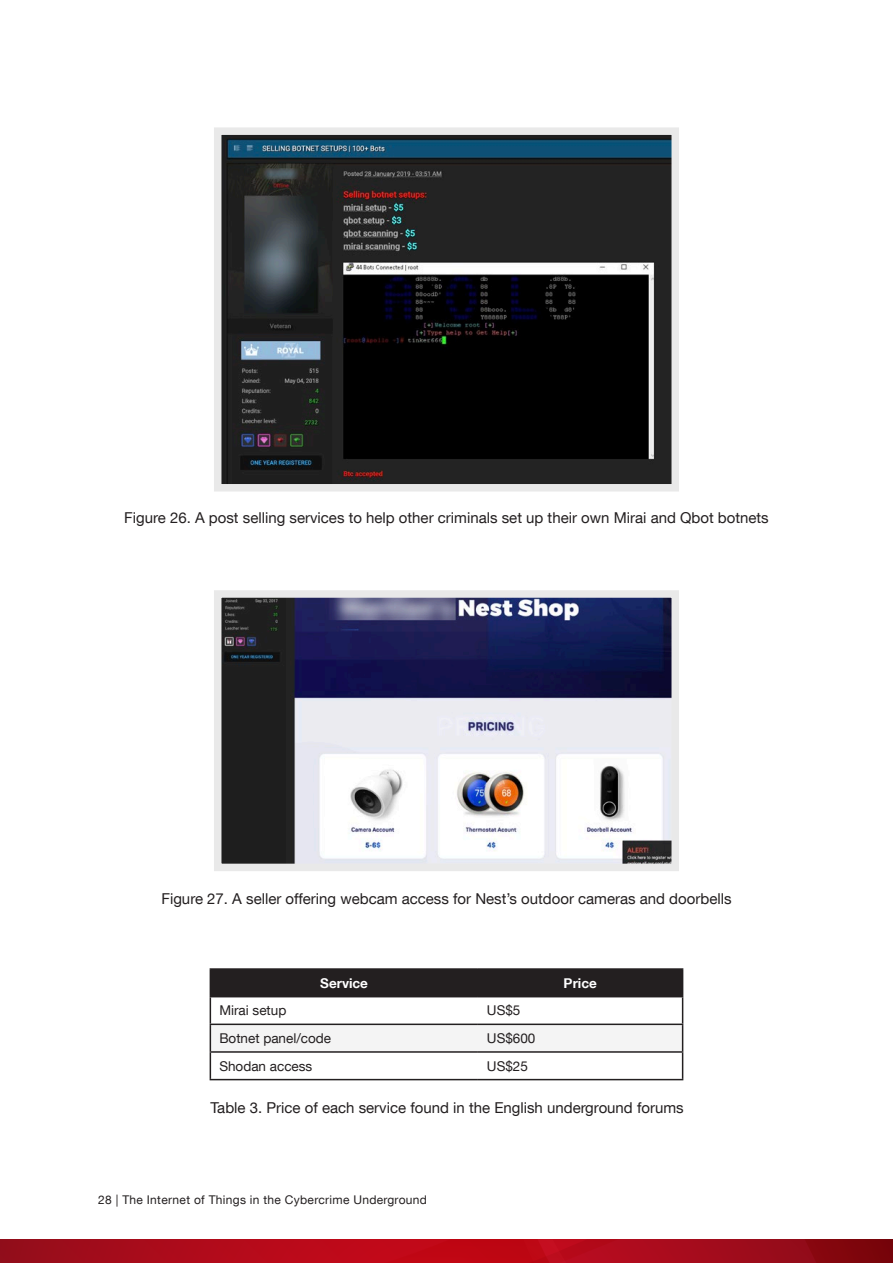
<style>
.page{position:relative;width:893px;height:1263px;background:#fff}
.page>*{position:absolute;margin:0;border:0;box-sizing:border-box;transform-origin:0 0}
.t1{font:15px "Helvetica Neue LT Com";color:#231f20}
.t2{font:13.5px "Helvetica Neue LT Com";color:#231f20}
.t3{font:700 13.5px "Helvetica Neue LT Com";color:#fff}
.t4{font:12px "Helvetica Neue LT Com";letter-spacing:.025em;color:#231f20}
</style>
<div class="page">
<svg style="left:0;top:1239px;width:893px;height:24px;background:#aa0a18"></svg>
<svg style="left:214px;top:127px;width:465px;height:365px;background:#2f3235"></svg>
<svg style="left:214px;top:590px;width:465px;height:281px"></svg>
<hr style="left:210px;top:968px;width:268px;height:2px;background:#231f20">
<hr style="left:478px;top:968px;width:205px;height:2px;background:#231f20">
<svg style="left:210px;top:969px;width:473px;height:110px"></svg>
<hr style="left:210px;top:1079px;width:268px;height:1px;background:#231f20">
<hr style="left:478px;top:1079px;width:205px;height:1px;background:#231f20">
<p class="t1" style="left:124px;top:509px;width:646px">Figure 26. A post selling services to help other criminals set up their own Mirai and Qbot botnets</p>
<p class="t1" style="left:161px;top:889px;width:572px">Figure 27. A seller offering webcam access for Nest’s outdoor cameras and doorbells</p>
<p class="t3" style="left:320px;top:974px;width:49px">Service</p>
<p class="t3" style="left:564px;top:974px;width:35px">Price</p>
<p class="t2" style="left:219px;top:1002px;width:69px">Mirai setup</p>
<p class="t2" style="left:487px;top:1002px;width:35px">US$5</p>
<p class="t2" style="left:219px;top:1030px;width:113px">Botnet panel/code</p>
<p class="t2" style="left:487px;top:1030px;width:50px">US$600</p>
<p class="t2" style="left:219px;top:1057px;width:95px">Shodan access</p>
<p class="t2" style="left:487px;top:1057px;width:43px">US$25</p>
<p class="t1" style="left:210px;top:1098px;width:475px">Table 3. Price of each service found in the English underground forums</p>
<p class="t4" style="left:98px;top:1192px;width:330px">28 | The Internet of Things in the Cybercrime Underground</p>
</div>
